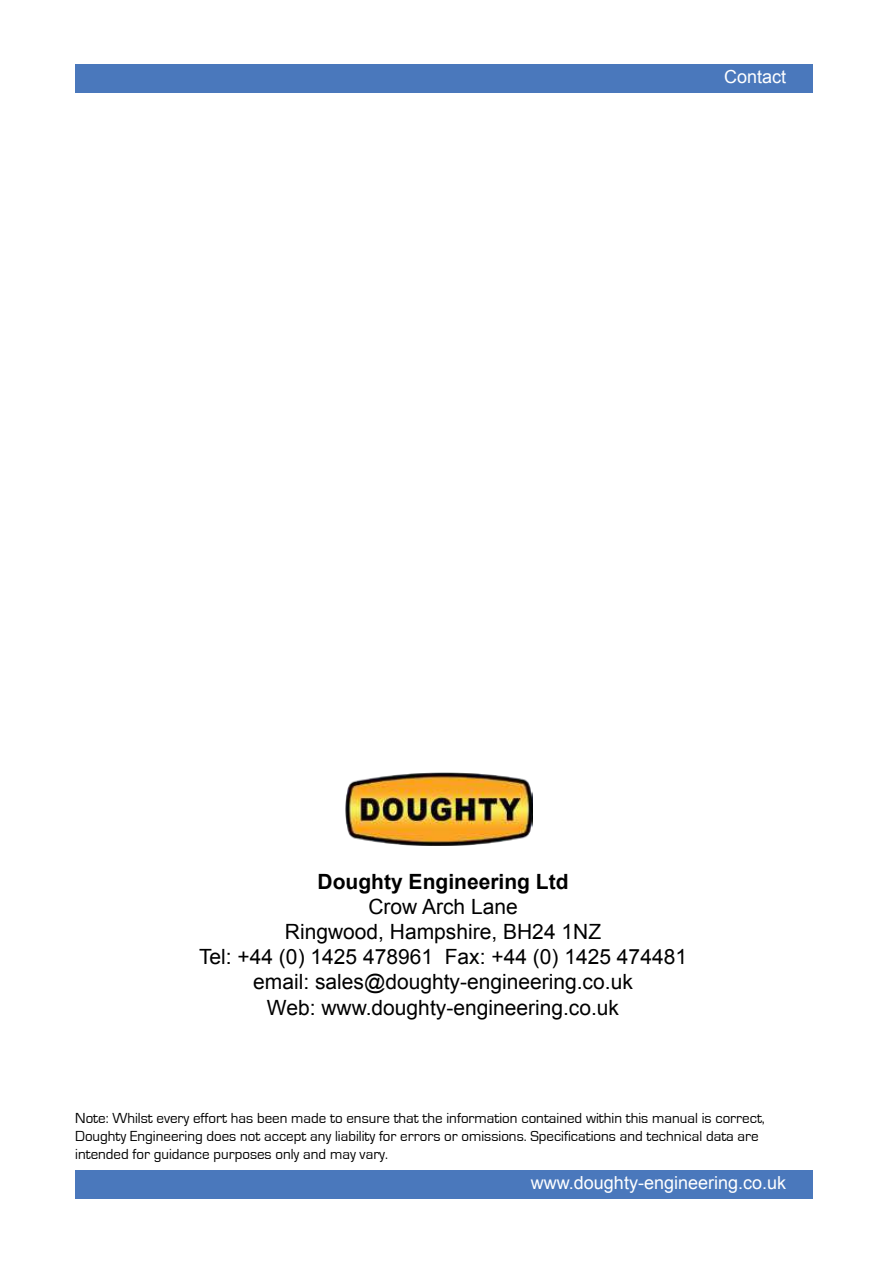
<style>
.page{position:relative;width:893px;height:1263px;background:#fff}
.page>*{position:absolute;margin:0;border:0;box-sizing:border-box;transform-origin:0 0}
.t1{font:21px/25.2px "Arial";color:#000;text-align:center}
.t2{font:700 21px "Arial";color:#000}
.t3{font:18px "Arial";color:#fff}
.t4{font:15px/18px "Eurostile";color:#000}
</style>
<div class="page">
<div style="left:75px;top:64px;width:738px;height:29px;background:#4a78bc"></div>
<div style="left:75px;top:1170px;width:738px;height:29px;background:#4a78bc"></div>
<img style="left:346px;top:773px;width:186px;height:72px">
<p class="t3" style="left:724px;top:65px;width:64px">Contact</p>
<h1 class="t2" style="left:318px;top:867px;width:252px">Doughty Engineering Ltd</h1>
<h1 class="t1" style="left:199px;top:894px;width:489px">Crow Arch Lane<br>Ringwood, Hampshire, BH24 1NZ<br>Tel: +44 (0) 1425 478961 Fax: +44 (0) 1425 474481 email: sales@doughty-engineering.co.uk<br>Web: www.doughty-engineering.co.uk</h1>
<p class="t4" style="left:75px;top:1109px;width:691px">Note: Whilst every effort has been made to ensure that the information contained within this manual is correct,<br>Doughty Engineering does not accept any liability for errors or omissions. Specifications and technical data are intended for guidance purposes only and may vary.</p>
<p class="t3" style="left:531px;top:1171px;width:257px">www.doughty-engineering.co.uk</p>
</div>
